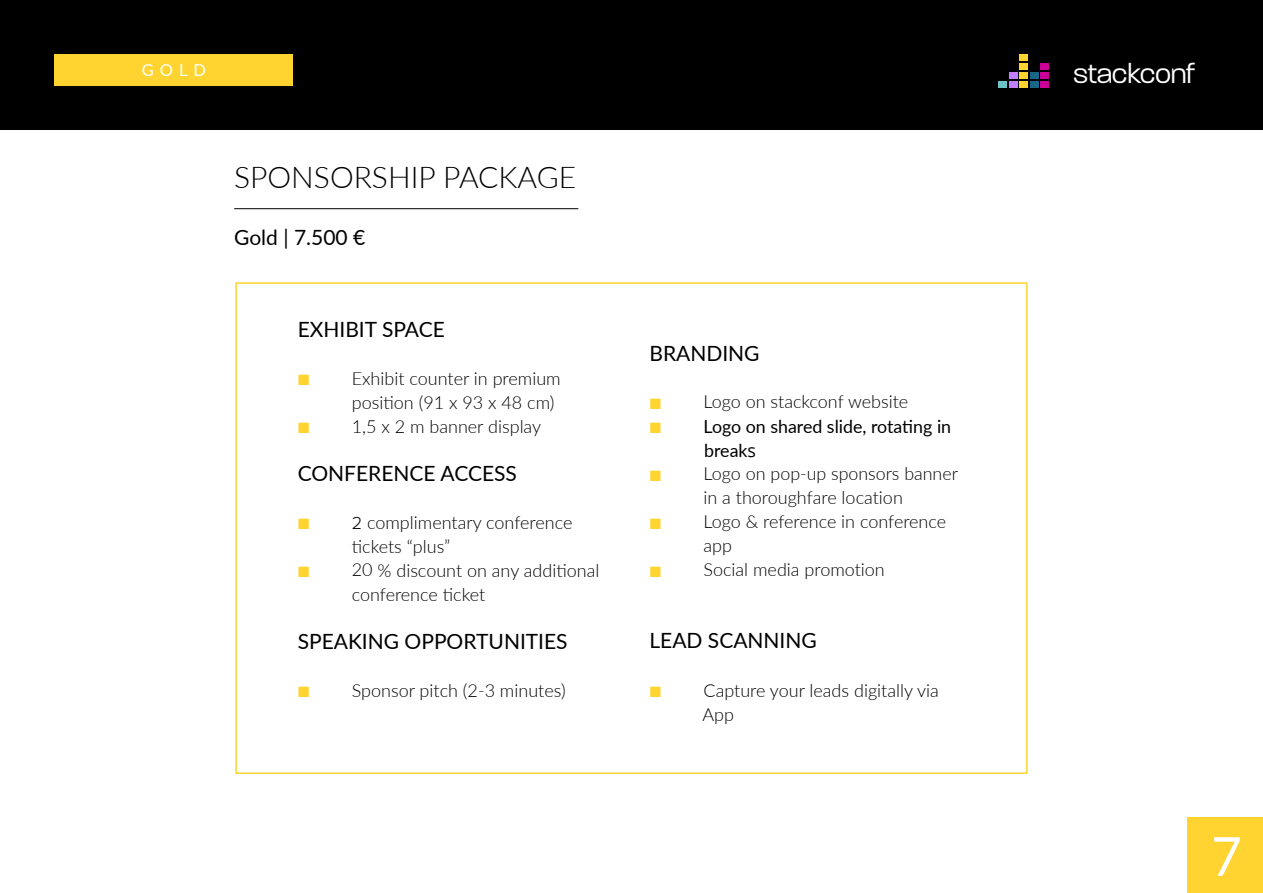
<style>
.page{position:relative;width:1263px;height:893px;background:#fff}
.page>*{position:absolute;margin:0;border:0;box-sizing:border-box;transform-origin:0 0}
.t1{font:53.85px "Lato";color:#fff}
.t2{font:300 30px "Lato";color:#000}
.t3{font:300 28.5px "Paralucent";letter-spacing:-.01em;color:#fff}
.t4{font:21px "Lato";color:#000}
.t5{font:300 18px/24px "Lato";color:#000}
.t6{font:18px/24px "Lato";color:#000}
.t7{font:16.5px "Lato";color:#fff}
.s1{font-family:"Proxima Nova";color:#ffd431}
.s2{font-family:"Proxima Nova"}
.s3{font-family:"Proxima Nova";font-weight:300;color:#ffd431}
.s4{font-family:"Open Sans"}
</style>
<div class="page">
<div style="left:0;top:0;width:1263px;height:130px;background:#000"></div>
<div style="left:55px;top:54px;width:238px;height:32px;background:#ffd431"></div>
<div style="left:1009px;top:81px;width:8px;height:7px;background:#bf7fff"></div>
<div style="left:1019px;top:81px;width:9px;height:7px;background:#ffd431"></div>
<div style="left:1030px;top:81px;width:8px;height:7px;background:#186885"></div>
<div style="left:1040px;top:81px;width:8px;height:7px;background:#c09"></div>
<div style="left:1009px;top:72px;width:8px;height:7px;background:#bf7fff"></div>
<div style="left:1019px;top:72px;width:9px;height:7px;background:#ffd431"></div>
<div style="left:1019px;top:63px;width:9px;height:7px;background:#ffd431"></div>
<div style="left:1019px;top:54px;width:9px;height:7px;background:#ffd431"></div>
<div style="left:1030px;top:72px;width:8px;height:7px;background:#186885"></div>
<div style="left:1040px;top:72px;width:8px;height:7px;background:#c09"></div>
<div style="left:1040px;top:63px;width:8px;height:7px;background:#c09"></div>
<div style="left:998px;top:81px;width:9px;height:7px;background:#6cc3c7"></div>
<div style="left:1187px;top:817px;width:76px;height:76px;background:#ffd431"></div>
<hr style="left:234px;top:208px;width:344px;height:1px;background:#000">
<p class="t7" style="left:142px;top:59px;width:66px">GOLD</p>
<h3 class="t3" style="left:1074px;top:57px;width:123px">stackconf</h3>
<h2 class="t2" style="left:234px;top:156px;width:344px">SPONSORSHIP PACKAGE</h2>
<p class="t4" style="left:234px;top:223px;width:133px">Gold | 7.500 €</p>
<p class="t4" style="left:298px;top:314px;width:149px">EXHIBIT SPACE</p>
<p class="t5" style="left:352px;top:366px;width:210px;text-indent:-54px"><span class="s1">■</span> Exhibit counter in premium position (91 x 93 x 48 cm)</p>
<p class="t5" style="left:298px;top:414px;width:245px"><span class="s1">■</span> 1,5 x 2 m banner display</p>
<p class="t4" style="left:298px;top:458px;width:221px">CONFERENCE ACCESS</p>
<p class="t5" style="left:352px;top:510px;width:222px;text-indent:-54px"><span class="s1">■</span> <span class="s2">2</span> complimentary conference tickets “plus”</p>
<p class="t5" style="left:352px;top:558px;width:249px;text-indent:-54px"><span class="s1">■</span> 20 % discount on any additional conference ticket</p>
<p class="t4" style="left:298px;top:626px;width:271px">SPEAKING OPPORTUNITIES</p>
<p class="t5" style="left:298px;top:678px;width:269px"><span class="s1">■</span> Sponsor pitch (2-3 minutes)</p>
<p class="t4" style="left:649px;top:338px;width:112px">BRANDING</p>
<p class="t5" style="left:649px;top:388px;width:260px"><span class="s1">■</span> Logo on stackconf website</p>
<p class="t6" style="left:704px;top:414px;width:249px;text-indent:-55px"><span class="s3">■</span> Logo on shared slide, rotating in break<span class="s4">s</span></p>
<p class="t5" style="left:649px;top:460px;width:310px;text-align:center"><span class="s1">■</span> Logo on pop-up sponsors banner in a thoroughfare location</p>
<p class="t5" style="left:703px;top:508px;width:244px;text-indent:-54px"><span class="s1">■</span> Logo &amp; reference in conference app</p>
<p class="t5" style="left:649px;top:556px;width:237px"><span class="s1">■</span> Social media promotion</p>
<p class="t4" style="left:649px;top:625px;width:169px">LEAD SCANNING</p>
<p class="t5" style="left:702px;top:678px;width:238px;text-indent:-53px"><span class="s1">■</span> Capture your leads digitally via<br>App</p>
<h1 class="t1" style="left:1211px;top:818px;width:32px">7</h1>
</div>
